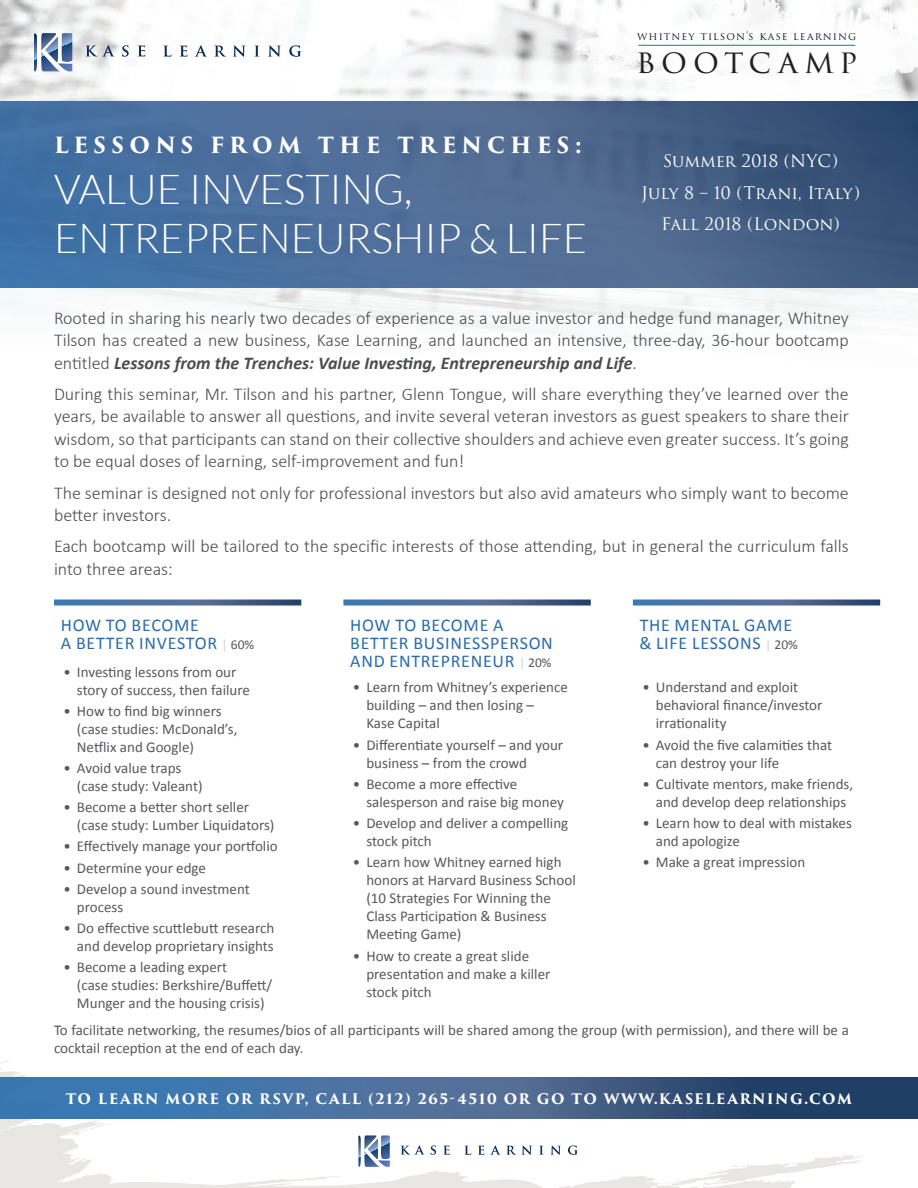
<style>
.page{position:relative;width:918px;height:1188px;background:#fff}
.page>*{position:absolute;margin:0;border:0;box-sizing:border-box;transform-origin:0 0}
.t1{font:300 41.4px/49.7px "Lato";color:#fff}
.t2{font:32.1px "Trajan Pro 3";letter-spacing:.17em;color:#231f20}
.t3{font:700 21.75px "Trajan Pro 3";letter-spacing:.245em;color:#fff}
.t4{font:300 18px/22.5px "Calibri";color:#4b4c4d;text-align:justify}
.t5{font:18px/18px "Calibri";letter-spacing:.04em;color:#2a6cab}
.t6{font:16.95px/31.5px "Trajan Pro 3";color:#fff;text-align:center}
.t7{font:15px/18px "Calibri";color:#57585a}
.t8{font:700 14.25px "Trajan Pro 3";letter-spacing:.1em;color:#fff}
.t9{font:10.65px "Trajan Pro 3";letter-spacing:.1em;color:#231f20}
.s1{font-weight:700;font-style:italic}
.s2{font-size:13.5px;color:#d1d2d4}
.s3{font-size:13.5px;color:#57585a}
</style>
<div class="page">
<img style="left:0;top:0;width:918px;height:332px">
<svg style="left:163px;top:46px;width:9px;height:11px"></svg>
<svg style="left:180px;top:45px;width:8px;height:12px"></svg>
<svg style="left:195px;top:45px;width:12px;height:12px"></svg>
<svg style="left:214px;top:46px;width:12px;height:11px"></svg>
<svg style="left:233px;top:45px;width:12px;height:12px"></svg>
<svg style="left:255px;top:46px;width:5px;height:11px"></svg>
<svg style="left:268px;top:45px;width:13px;height:12px"></svg>
<svg style="left:289px;top:45px;width:12px;height:12px"></svg>
<svg style="left:85px;top:45px;width:30px;height:11px"></svg>
<svg style="left:122px;top:45px;width:7px;height:12px"></svg>
<svg style="left:138px;top:45px;width:7px;height:11px"></svg>
<svg style="left:34px;top:33px;width:38px;height:38px"></svg>
<svg style="left:575px;top:0;width:343px;height:101px"></svg>
<hr style="left:638px;top:45px;width:217px;height:1px;background:#2a6cab">
<svg style="left:54px;top:600px;width:247px;height:6px"></svg>
<svg style="left:343px;top:600px;width:248px;height:6px"></svg>
<svg style="left:633px;top:600px;width:247px;height:6px"></svg>
<svg style="left:0;top:101px;width:918px;height:186px;background:#476893"></svg>
<svg style="left:0;top:1061px;width:864px;height:127px"></svg>
<svg style="left:0;top:1078px;width:918px;height:41px;background:#3c6390"></svg>
<svg style="left:465px;top:1146px;width:6px;height:9px"></svg>
<svg style="left:478px;top:1146px;width:6px;height:9px"></svg>
<svg style="left:490px;top:1145px;width:10px;height:10px"></svg>
<svg style="left:506px;top:1145px;width:26px;height:10px"></svg>
<svg style="left:539px;top:1146px;width:4px;height:9px"></svg>
<svg style="left:550px;top:1145px;width:11px;height:10px"></svg>
<svg style="left:568px;top:1146px;width:10px;height:9px"></svg>
<svg style="left:401px;top:1145px;width:23px;height:10px"></svg>
<svg style="left:431px;top:1145px;width:5px;height:10px"></svg>
<svg style="left:443px;top:1146px;width:7px;height:9px"></svg>
<svg style="left:358px;top:1135px;width:32px;height:32px"></svg>
<h3 class="t3" style="left:54px;top:129px;width:530px">LESSONS FROM THE TRENCHES:</h3>
<h1 class="t1" style="left:54px;top:164px;width:535px">VALUE INVESTING,<br>ENTREPRENEURSHIP &amp; LIFE</h1>
<p class="t9" style="left:637px;top:29px;width:221px">whitney tilson’s kase learning</p>
<h2 class="t2" style="left:636px;top:39px;width:223px">bootcamp</h2>
<p class="t6" style="left:641px;top:146px;width:220px">Summer 2018 (NYC)<br>July 8 – 10 (Trani, Italy)<br>Fall 2018 (London)</p>
<p class="t4" style="left:54px;top:306px;width:796px">Rooted in sharing his nearly two decades of experience as a value investor and hedge fund manager, Whitney Tilson has created a new business, Kase Learning, and launched an intensive, three-day, 36-hour bootcamp entitled <span class="s1">Lessons from the Trenches: Value Investing, Entrepreneurship and Life</span>.</p>
<p class="t4" style="left:54px;top:382px;width:796px">During this seminar, Mr. Tilson and his partner, Glenn Tongue, will share everything they’ve learned over the years, be available to answer all questions, and invite several veteran investors as guest speakers to share their wisdom, so that participants can stand on their collective shoulders and achieve even greater success. It’s going to be equal doses of learning, self-improvement and fun!</p>
<p class="t4" style="left:54px;top:481px;width:796px">The seminar is designed not only for professional investors but also avid amateurs who simply want to become better investors.</p>
<p class="t4" style="left:54px;top:534px;width:796px">Each bootcamp will be tailored to the specific interests of those attending, but in general the curriculum falls into three areas:</p>
<p class="t5" style="left:61px;top:616px;width:195px">HOW TO BECOME<br>A BETTER INVESTOR <span class="s2">|</span> <span class="s3">60%</span></p>
<p class="t7" style="left:77px;top:663px;width:174px;text-indent:-14px">• Investing lessons from our story of success, then failure</p>
<p class="t7" style="left:77px;top:702px;width:162px;text-indent:-13px">• How to find big winners (case studies: McDonald’s,<br>Netflix and Google)</p>
<p class="t7" style="left:77px;top:759px;width:127px;text-indent:-14px">• Avoid value traps (case study: Valeant)</p>
<p class="t7" style="left:77px;top:798px;width:199px;text-indent:-14px">• Become a better short seller (case study: Lumber Liquidators)</p>
<p class="t7" style="left:63px;top:838px;width:216px">• Effectively manage your portfolio</p>
<p class="t7" style="left:63px;top:859px;width:144px">• Determine your edge</p>
<p class="t7" style="left:77px;top:880px;width:174px;text-indent:-14px">• Develop a sound investment process</p>
<p class="t7" style="left:63px;top:919px;width:212px;text-align:right">• Do effective scuttlebutt research and develop proprietary insights</p>
<p class="t7" style="left:77px;top:959px;width:197px;text-indent:-14px">• Become a leading expert<br>(case studies: Berkshire/Buffett/<br>Munger and the housing crisis)</p>
<p class="t5" style="left:350px;top:616px;width:204px">HOW TO BECOME A<br>BETTER BUSINESSPERSON<br>AND ENTREPRENEUR <span class="s2">|</span> <span class="s3">20%</span></p>
<p class="t7" style="left:366px;top:678px;width:203px;text-indent:-14px">• Learn from Whitney’s experience building – and then losing –<br>Kase Capital</p>
<p class="t7" style="left:366px;top:736px;width:198px;text-indent:-14px">• Differentiate yourself – and your business – from the crowd</p>
<p class="t7" style="left:366px;top:775px;width:199px;text-indent:-14px">• Become a more effective salesperson and raise big money</p>
<p class="t7" style="left:366px;top:814px;width:203px;text-indent:-14px">• Develop and deliver a compelling stock pitch</p>
<p class="t7" style="left:366px;top:853px;width:211px;text-indent:-14px">• Learn how Whitney earned high honors at Harvard Business School (10 Strategies For Winning the<br>Class Participation &amp; Business<br>Meeting Game)</p>
<p class="t7" style="left:366px;top:947px;width:185px;text-indent:-14px">• How to create a great slide presentation and make a killer stock pitch</p>
<p class="t5" style="left:639px;top:616px;width:160px">THE MENTAL GAME &amp; LIFE LESSONS <span class="s2">|</span> <span class="s3">20%</span></p>
<p class="t7" style="left:656px;top:678px;width:168px;text-indent:-14px">• Understand and exploit behavioral finance/investor irrationality</p>
<p class="t7" style="left:656px;top:736px;width:178px;text-indent:-14px">• Avoid the five calamities that can destroy your life</p>
<p class="t7" style="left:642px;top:775px;width:212px;text-align:center">• Cultivate mentors, make friends, and develop deep relationships</p>
<p class="t7" style="left:656px;top:814px;width:198px;text-indent:-14px">• Learn how to deal with mistakes and apologize</p>
<p class="t7" style="left:642px;top:853px;width:165px">• Make a great impression</p>
<p class="t7" style="left:54px;top:1021px;width:796px">To facilitate networking, the resumes/bios of all participants will be shared among the group (with permission), and there will be a cocktail reception at the end of each day.</p>
<p class="t8" style="left:66px;top:1089px;width:788px">TO LEARN MORE OR RSVP, CALL (212) 265-4510 OR GO TO WWW.KASELEARNING.COM</p>
</div>
